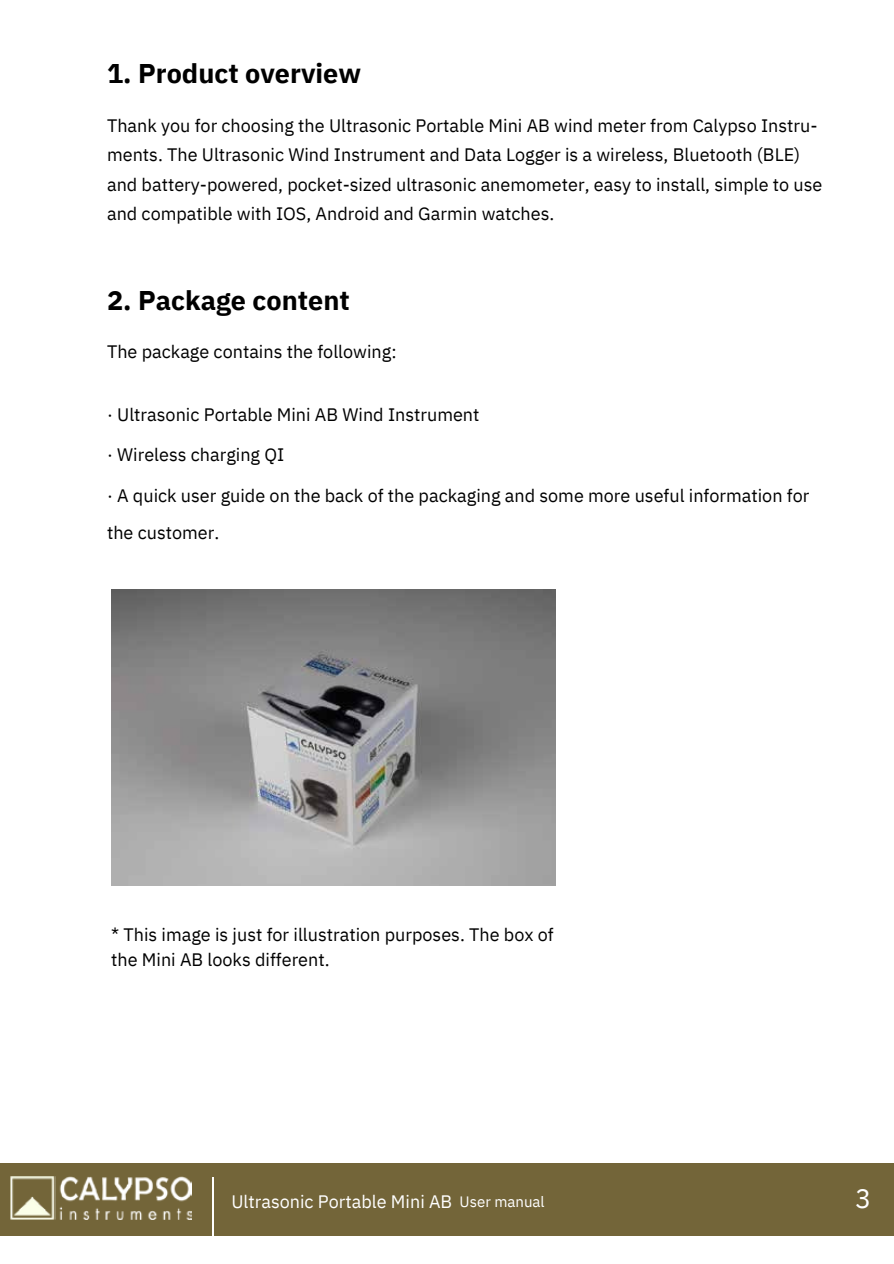
<style>
.page{position:relative;width:894px;height:1264px;background:#fff}
.page>*{position:absolute;margin:0;border:0;box-sizing:border-box;transform-origin:0 0}
.t1{font:700 27px "IBM Plex Sans";color:#000}
.t2{font:27px "IBM Plex Sans";color:#fff}
.t3{font:18px/29.2px "IBM Plex Sans";color:#000}
.t4{font:18px "IBM Plex Sans";color:#fff}
.t5{font:15px "IBM Plex Sans";color:#fff}
</style>
<div class="page">
<div style="left:0;top:1163px;width:893px;height:72px;background:#736539"></div>
<hr style="left:212px;top:1177px;width:2px;height:74px;background:#fff">
<img style="left:111px;top:589px;width:444px;height:296px">
<img style="left:10px;top:1176px;width:181px;height:43px">
<h2 class="t1" style="left:107px;top:55px;width:255px">1. Product overview</h2>
<h2 class="t3" style="left:107px;top:111px;width:716px">Thank you for choosing the Ultrasonic Portable Mini AB wind meter from Calypso Instru&shy;ments. The Ultrasonic Wind Instrument and Data Logger is a wireless, Bluetooth (BLE) and battery-powered, pocket-sized ultrasonic anemometer, easy to install, simple to use and compatible with IOS, Android and Garmin watches.</h2>
<p class="t1" style="left:107px;top:282px;width:244px">2. Package content</p>
<h1 class="t3" style="left:107px;top:336px;width:291px">The package contains the following:</h1>
<h2 class="t3" style="left:107px;top:399px;width:374px">· Ultrasonic Portable Mini AB Wind Instrument</h2>
<h2 class="t3" style="left:107px;top:440px;width:179px">· Wireless charging QI</h2>
<h2 class="t3" style="left:107px;top:476px;width:703px;line-height:37.2px">· A quick user guide on the back of the packaging and some more useful information for the customer.</h2>
<h1 class="t3" style="left:111px;top:922px;width:444px;line-height:24.8px">* This image is just for illustration purposes. The box of the Mini AB looks different.</h1>
<h2 class="t4" style="left:231px;top:1189px;width:222px">Ultrasonic Portable Mini AB</h2>
<p class="t5" style="left:459px;top:1191px;width:86px">User manual</p>
<p class="t2" style="left:854px;top:1180px;width:18px">3</p>
</div>
